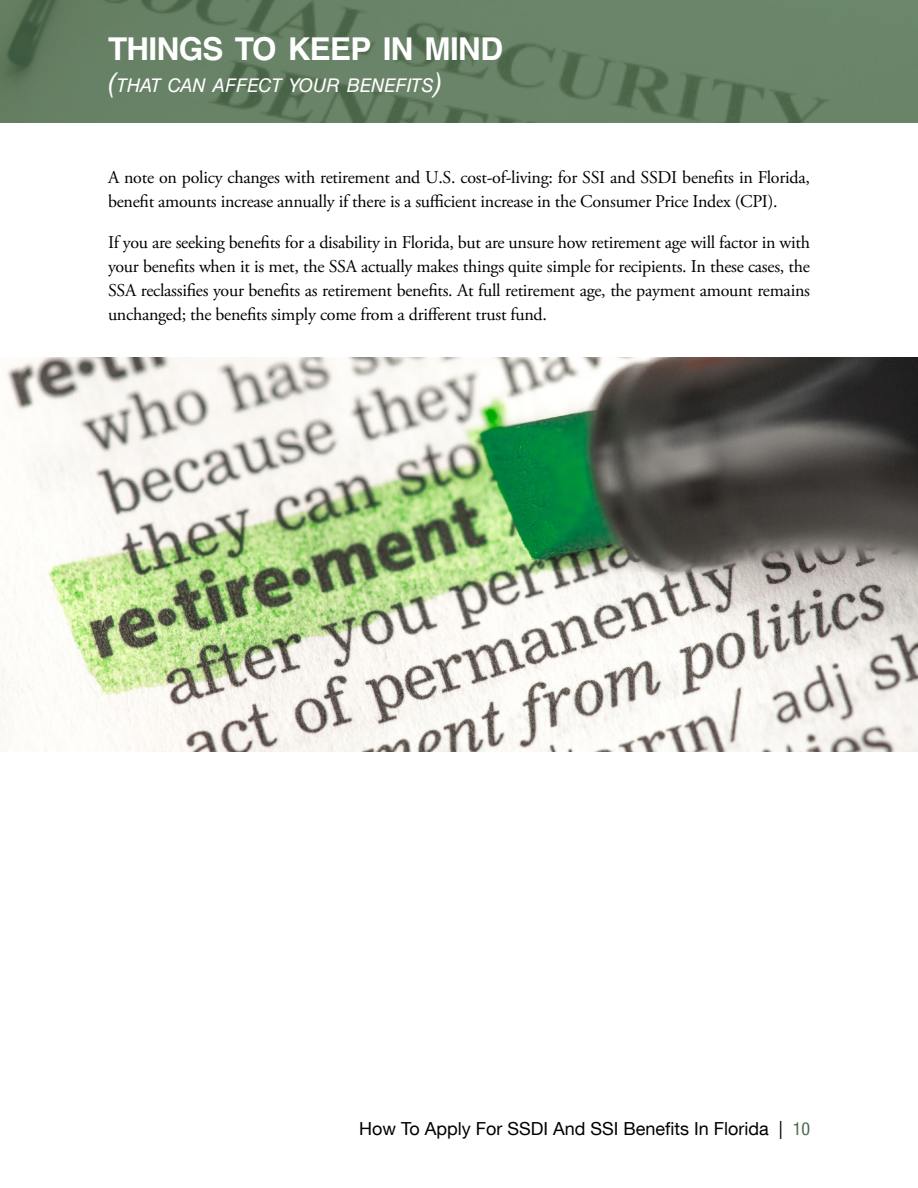
<style>
.page{position:relative;width:918px;height:1188px;background:#fff}
.page>*{position:absolute;margin:0;border:0;box-sizing:border-box;transform-origin:0 0}
.t1{font:700 31.5px "Helvetica LT Std";letter-spacing:-.02em;color:#fff}
.t2{font:italic 18.9px "Helvetica LT Std";letter-spacing:-.02em;color:#fff}
.t3{font:18px/24px "Adobe Garamond Pro";letter-spacing:-.02em;color:#000}
.t4{font:18px "Helvetica Neue LT Com";color:#000}
.s1{font-size:27px}
.s2{font-stretch:condensed;color:#496c4c}
</style>
<div class="page">
<img style="left:0;top:0;width:918px;height:123px">
<img style="left:0;top:358px;width:918px;height:394px">
<h1 class="t1" style="left:108px;top:30px;width:397px">THINGS TO KEEP IN MIND</h1>
<p class="t2" style="left:108px;top:75px;width:336px"><span class="s1">(</span>THAT CAN AFFECT YOUR BENEFITS<span class="s1">)</span></p>
<p class="t3" style="left:108px;top:166px;width:703px">A note on policy changes with retirement and U.S. cost-of-living: for SSI and SSDI benefits in Florida, benefit amounts increase annually if there is a sufficient increase in the Consumer Price Index (CPI).</p>
<p class="t3" style="left:108px;top:231px;width:704px;text-align:justify">If you are seeking benefits for a disability in Florida, but are unsure how retirement age will factor in with your benefits when it is met, the SSA actually makes things quite simple for recipients. In these cases, the SSA reclassifies your benefits as retirement benefits. At full retirement age, the payment amount remains unchanged; the benefits simply come from a drifferent trust fund.</p>
<p class="t4" style="left:359px;top:1118px;width:452px">How To Apply For SSDI And SSI Benefits In Florida | <span class="s2">10</span></p>
</div>
